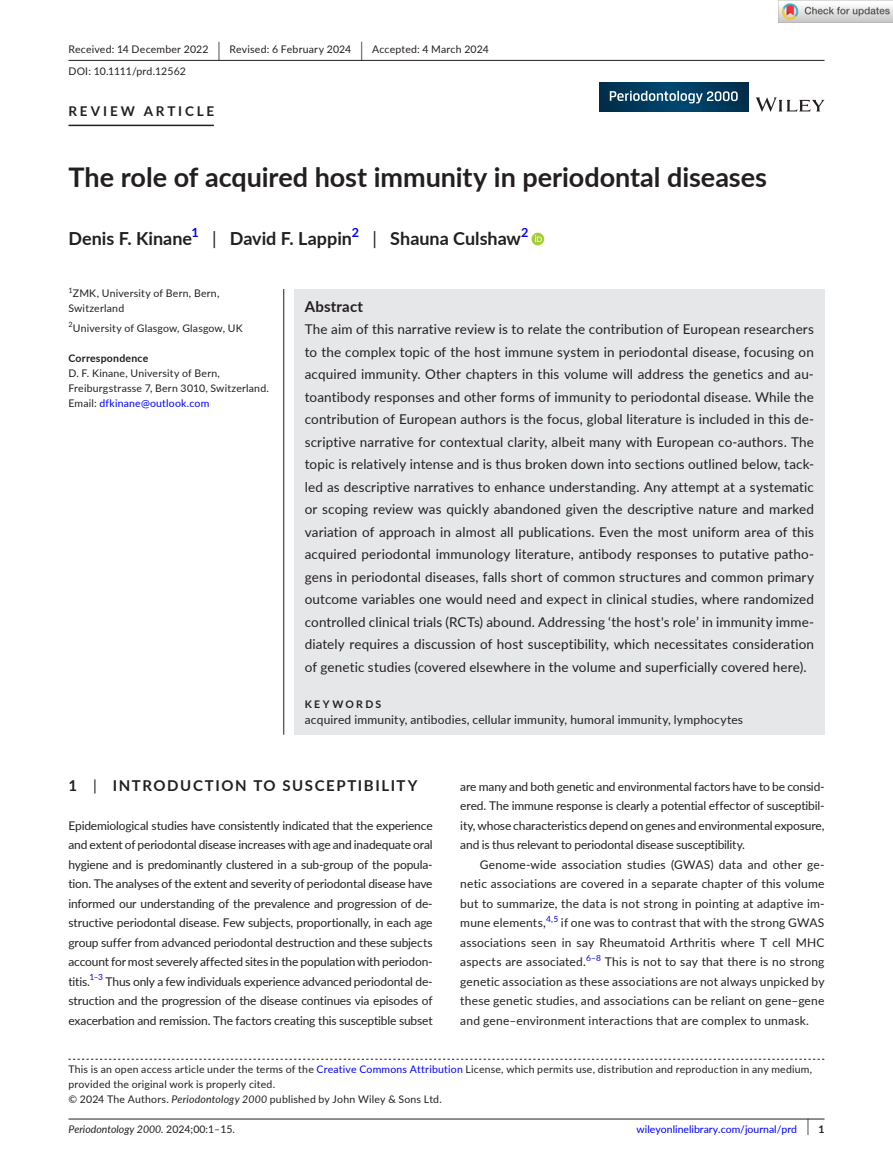
<style>
.page{position:relative;width:893px;height:1174px;background:#fff}
.page>*{position:absolute;margin:0;border:0;box-sizing:border-box;transform-origin:0 0}
.t1{font:700 27px "Lato";letter-spacing:-.005em;color:#231f20}
.t2{font:700 18px "Lato";color:#231f20}
.t3{font:700 15px "Lato";letter-spacing:.1em;color:#231f20}
.t4{font:700 15px "Lato";letter-spacing:.015em;color:#231f20}
.t5{font:13.5px/22.5px "Lato";letter-spacing:.01em;color:#231f20;text-align:justify}
.t6{font:700 13.5px "Lato";letter-spacing:.21em;color:#231f20}
.t7{font:700 12.6px "Lato";color:#00f}
.t8{font:12px/19.5px "Lato";letter-spacing:.01em;color:#231f20;text-align:justify}
.t9{font:10.5px/15px "Lato";letter-spacing:.02em;color:#231f20}
.t10{font:10.5px "Lato";color:#00f}
.t11{font:italic 10.5px "Lato";color:#231f20}
.t12{font:700 10.5px "Lato";letter-spacing:.02em;color:#231f20}
.t13{font:700 10.5px "Lato";letter-spacing:.22em;color:#231f20}
.t14{font:8.4px "Lato";color:#00f}
.t15{font:7.35px "Lato";color:#231f20}
.s1{font-size:19.65px}
.s2{font-weight:400}
.s3{color:#00f}
.s4{font-style:italic}
.s5{font-style:normal}
.s6{font-size:17.4px;color:#231f20}
.s7{font-weight:700;color:#231f20}
</style>
<div class="page">
<hr style="left:68px;top:1118px;width:756px;height:1px;background:#231f20">
<svg style="left:756px;top:97px;width:68px;height:15px"></svg>
<svg style="left:599px;top:82px;width:149px;height:30px;background:#00395b"></svg>
<svg style="left:610px;top:91px;width:128px;height:12px;background:#547c94"></svg>
<hr style="left:68px;top:60px;width:756px;height:1px;background:#231f20">
<hr style="left:68px;top:125px;width:146px;height:1px;background:#231f20">
<div style="left:531px;top:233px;width:13px;height:12px;background:#a5cd39;border-radius:50%"></div>
<svg style="left:535px;top:235px;width:7px;height:7px"></svg>
<svg style="left:68px;top:1058px;width:756px;height:1px"></svg>
<div style="left:294px;top:289px;width:530px;height:445px;background:#e6e7e9"></div>
<hr style="left:283px;top:289px;width:1px;height:445px;background:#231f20">
<img style="left:779px;top:0;width:114px;height:23px">
<p class="t9" style="left:68px;top:38px;width:422px;line-height:21.8px">Received: 14 December 2022 <span class="s1">|</span> Revised: 6 February 2024 <span class="s1">|</span> Accepted: 4 March 2024<br>DOI: 10.1111/prd.12562</p>
<p class="t6" style="left:68px;top:101px;width:147px">REVIEW ARTICLE</p>
<h1 class="t1" style="left:68px;top:157px;width:700px">The role of acquired host immunity in periodontal diseases</h1>
<h2 class="t2" style="left:68px;top:226px;width:125px">Denis F. Kinane</h2>
<p class="t7" style="left:191px;top:223px;width:9px">1</p>
<h2 class="t2" style="left:212px;top:226px;width:141px"><span class="s2">|</span> David F. Lappin</h2>
<p class="t7" style="left:352px;top:223px;width:9px">2</p>
<h2 class="t2" style="left:373px;top:226px;width:150px"><span class="s2">|</span> Shauna Culshaw</h2>
<p class="t7" style="left:521px;top:223px;width:9px">2</p>
<p class="t15" style="left:68px;top:285px;width:6px">1</p>
<p class="t9" style="left:68px;top:286px;width:152px;text-indent:4px">ZMK, University of Bern, Bern,<br>Switzerland</p>
<p class="t15" style="left:68px;top:319px;width:6px">2</p>
<p class="t9" style="left:73px;top:320px;width:171px">University of Glasgow, Glasgow, UK</p>
<p class="t12" style="left:68px;top:350px;width:81px">Correspondence</p>
<p class="t9" style="left:68px;top:365px;width:202px">D. F. Kinane, University of Bern,<br>Freiburgstrasse 7, Bern 3010, Switzerland.<br>Email: <span class="s3">dfkinane@outlook.com</span></p>
<p class="t4" style="left:305px;top:295px;width:60px">Abstract</p>
<p class="t5" style="left:305px;top:317px;width:511px">The aim of this narrative review is to relate the contribution of European researchers to the complex topic of the host immune system in periodontal disease, focusing on acquired immunity. Other chapters in this volume will address the genetics and au&shy;toantibody responses and other forms of immunity to periodontal disease. While the contribution of European authors is the focus, global literature is included in this de&shy;scriptive narrative for contextual clarity, albeit many with European co-authors. The topic is relatively intense and is thus broken down into sections outlined below, tack&shy;led as descriptive narratives to enhance understanding. Any attempt at a systematic or scoping review was quickly abandoned given the descriptive nature and marked variation of approach in almost all publications. Even the most uniform area of this acquired periodontal immunology literature, antibody responses to putative patho&shy;gens in periodontal diseases, falls short of common structures and common primary outcome variables one would need and expect in clinical studies, where randomized controlled clinical trials (RCTs) abound. Addressing ‘the host's role’ in immunity imme&shy;diately requires a discussion of host susceptibility, which necessitates consideration of genetic studies (covered elsewhere in the volume and superficially covered here).</p>
<p class="t13" style="left:305px;top:696px;width:78px">KEYWORDS</p>
<p class="t8" style="left:305px;top:709px;width:440px">acquired immunity, antibodies, cellular immunity, humoral immunity, lymphocytes</p>
<p class="t3" style="left:68px;top:774px;width:351px">1 <span class="s2">|</span> INTRODUCTION TO SUSCEPTIBILITY</p>
<p class="t8" style="left:68px;top:815px;width:366px">Epidemiological studies have consistently indicated that the experience and extent of periodontal disease increases with age and inadequate oral hygiene and is predominantly clustered in a sub-group of the popula&shy;tion. The analyses of the extent and severity of periodontal disease have informed our understanding of the prevalence and progression of de&shy;structive periodontal disease. Few subjects, proportionally, in each age group suffer from advanced periodontal destruction and these subjects account for most severely affected sites in the population with periodon&shy;titis.<sup>1–3</sup> Thus only a few individuals experience advanced periodontal de&shy;struction and the progression of the disease continues via episodes of exacerbation and remission. The factors creating this susceptible subset</p>
<p class="t8" style="left:460px;top:776px;width:366px">are many and both genetic and environmental factors have to be consid&shy;ered. The immune response is clearly a potential effector of susceptibil&shy;ity, whose characteristics depend on genes and environmental exposure, and is thus relevant to periodontal disease susceptibility.</p>
<p class="t8" style="left:460px;top:854px;width:366px;text-indent:20px">Genome-wide association studies (GWAS) data and other ge&shy;netic associations are covered in a separate chapter of this volume but to summarize, the data is not strong in pointing at adaptive im&shy;mune elements,<sup>4,5</sup> if one was to contrast that with the strong GWAS associations seen in say Rheumatoid Arthritis where T cell MHC aspects are associated.</p>
<p class="t14" style="left:586px;top:952px;width:16px">6–8</p>
<p class="t8" style="left:460px;top:951px;width:366px;text-indent:145px">This is not to say that there is no strong genetic association as these associations are not always unpicked by these genetic studies, and associations can be reliant on gene–gene and gene–environment interactions that are complex to unmask.</p>
<p class="t9" style="left:68px;top:1061px;width:745px">This is an open access article under the terms of the <span class="s3">Creative Commons Attribution</span> License, which permits use, distribution and reproduction in any medium, provided the original work is properly cited.<br>© 2024 The Authors. <span class="s4">Periodontology 2000</span> published by John Wiley &amp; Sons Ltd.</p>
<p class="t11" style="left:68px;top:1121px;width:168px">Periodontology 2000. <span class="s5">2024;00:1–15.</span></p>
<p class="t10" style="left:637px;top:1121px;width:189px">wileyonlinelibrary.com/journal/prd <span class="s6">|</span> <span class="s7">1</span></p>
</div>
